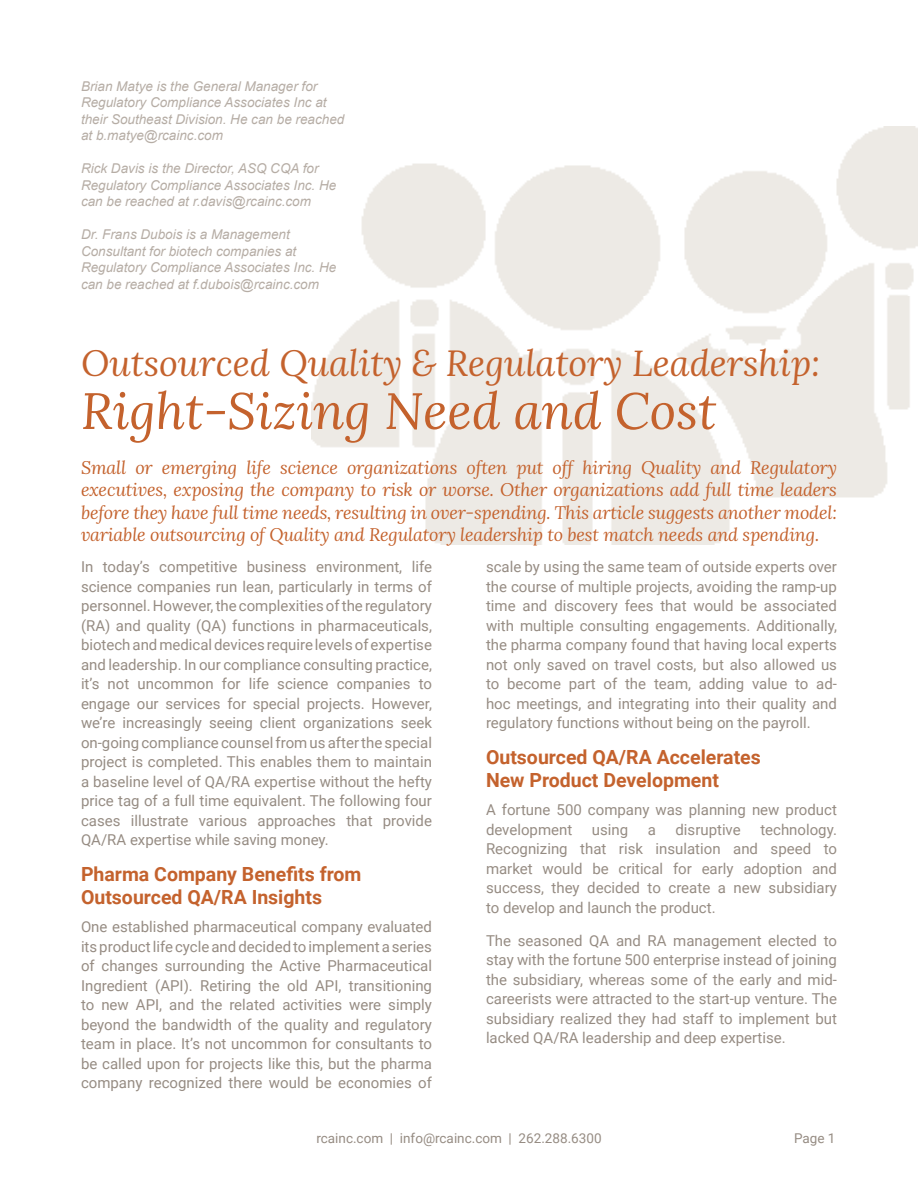
<style>
.page{position:relative;width:918px;height:1188px;background:#fff}
.page>*{position:absolute;margin:0;border:0;box-sizing:border-box;transform-origin:0 0}
.Headline{font:italic 51px "Lora";color:#c4622d}
.Headline-2{font:italic 36px "Lora";color:#c4622d}
.Subhead{font:700 19.5px/22.5px "Roboto";color:#c4622d}
.Headline-3{font:italic 18px/22.5px "Lora";letter-spacing:-.01em;color:#c4622d;text-align:justify}
.Body_Copy{font:15px/19.5px "Roboto";color:#968c83;text-align:justify}
.Author_1st_Page{font:italic 13.5px/16.5px "Arial";color:#b6ada5}
.t1{font:13.5px "Roboto";color:#968c83}
</style>
<div class="page">
<img style="left:312px;top:126px;width:606px;height:418px">
<p class="Author_1st_Page" style="left:81px;top:78px;width:265px">Brian Matye is the General Manager for Regulatory Compliance Associates Inc at their Southeast Division. He can be reached at b.matye@rcainc.com</p>
<p class="Author_1st_Page" style="left:81px;top:161px;width:257px">Rick Davis is the Director, ASQ CQA for<br>Regulatory Compliance Associates Inc. He can be reached at r.davis@rcainc.com</p>
<p class="Author_1st_Page" style="left:81px;top:227px;width:257px">Dr. Frans Dubois is a Management Consultant for biotech companies at Regulatory Compliance Associates Inc. He can be reached at f.dubois@rcainc.com</p>
<p class="Headline-2" style="left:81px;top:339px;width:741px">Outsourced Quality &amp; Regulatory Leadership:</p>
<p class="Headline" style="left:81px;top:376px;width:637px">Right-Sizing Need and Cost</p>
<p class="Headline-3" style="left:81px;top:456px;width:758px">Small or emerging life science organizations often put off hiring Quality and Regulatory executives, exposing the company to risk or worse. Other organizations add full time leaders before they have full time needs, resulting in over-spending. This article suggests another model: variable outsourcing of Quality and Regulatory leadership to best match needs and spending.</p>
<p class="Body_Copy" style="left:81px;top:556px;width:353px">In today’s competitive business environment, life science companies run lean, particularly in terms of personnel. However, the complexities of the regulatory (RA) and quality (QA) functions in pharmaceuticals, biotech and medical devices require levels of expertise and leadership. In our compliance consulting practice, it’s not uncommon for life science companies to engage our services for special projects. However, we’re increasingly seeing client organizations seek on-going compliance counsel from us after the special project is completed. This enables them to maintain a baseline level of QA/RA expertise without the hefty price tag of a full time equivalent. The following four cases illustrate various approaches that provide QA/RA expertise while saving money.</p>
<p class="Subhead" style="left:81px;top:862px;width:282px">Pharma Company Benefits from<br>Outsourced QA/RA Insights</p>
<p class="Body_Copy" style="left:81px;top:916px;width:353px">One established pharmaceutical company evaluated its product life cycle and decided to implement a series of changes surrounding the Active Pharmaceutical Ingredient (API). Retiring the old API, transitioning to new API, and the related activities were simply beyond the bandwidth of the quality and regulatory team in place. It’s not uncommon for consultants to be called upon for projects like this, but the pharma company recognized there would be economies of</p>
<p class="Body_Copy" style="left:486px;top:556px;width:353px">scale by using the same team of outside experts over the course of multiple projects, avoiding the ramp-up time and discovery fees that would be associated with multiple consulting engagements. Additionally, the pharma company found that having local experts not only saved on travel costs, but also allowed us to become part of the team, adding value to ad&shy;hoc meetings, and integrating into their quality and regulatory functions without being on the payroll.</p>
<p class="Subhead" style="left:486px;top:745px;width:276px">Outsourced QA/RA Accelerates<br>New Product Development</p>
<p class="Body_Copy" style="left:486px;top:799px;width:352px">A fortune 500 company was planning new product development</p>
<p class="Body_Copy" style="left:486px;top:819px;width:353px;text-indent:274px">technology.<br>Recognizing that risk insulation and speed to market would be critical for early adoption and success, they decided to create a new subsidiary to develop and launch the product.</p>
<p class="Body_Copy" style="left:486px;top:930px;width:353px">The seasoned QA and RA management elected to stay with the fortune 500 enterprise instead of joining the subsidiary, whereas some of the early and mid&shy;careerists were attracted to the start-up venture. The subsidiary realized they had staff to implement but lacked QA/RA leadership and deep expertise.</p>
<p class="Body_Copy" style="left:592px;top:819px;width:38px">using</p>
<p class="Body_Copy" style="left:648px;top:819px;width:10px">a</p>
<p class="Body_Copy" style="left:676px;top:819px;width:67px">disruptive</p>
<p class="t1" style="left:316px;top:1129px;width:287px">rcainc.com | info@rcainc.com | 262.288.6300</p>
<p class="t1" style="left:794px;top:1129px;width:43px">Page 1</p>
</div>
